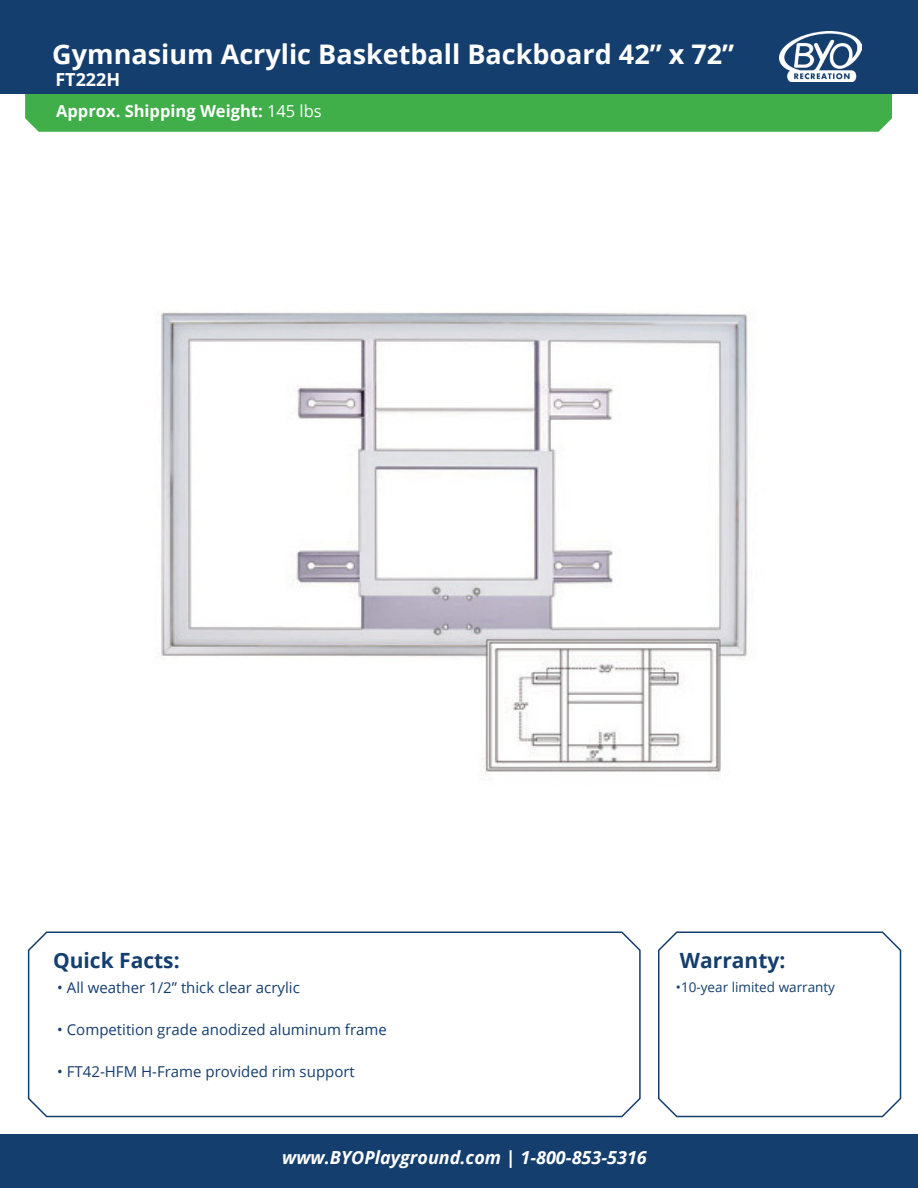
<style>
.page{position:relative;width:918px;height:1188px;background:#fff}
.page>*{position:absolute;margin:0;border:0;box-sizing:border-box;transform-origin:0 0}
.t1{font:700 27px "Open Sans";color:#fff}
.t2{font:700 21px "Open Sans";color:#143e6e}
.t3{font:italic 700 18px "Open Sans";color:#fff}
.t4{font:700 18px "Open Sans";color:#fff}
.t5{font:700 16.5px "Open Sans";color:#fff}
.t6{font:15px "Open Sans";color:#143e6e}
.t7{font:13.5px "Open Sans";color:#143e6e}
.s1{font-weight:400}
</style>
<div class="page">
<div style="left:25px;top:94px;width:867px;height:38px;background:#40ae49"></div>
<div style="left:0;top:1134px;width:918px;height:54px;background:#143e6e"></div>
<div style="left:0;top:0;width:918px;height:94px;background:#143e6e"></div>
<svg style="left:658px;top:931px;width:244px;height:187px"></svg>
<svg style="left:27px;top:931px;width:614px;height:187px"></svg>
<img style="left:780px;top:31px;width:82px;height:51px">
<img style="left:160px;top:312px;width:588px;height:462px">
<p class="t1" style="left:52px;top:35px;width:683px">Gymnasium Acrylic Basketball Backboard 42” x 72”</p>
<p class="t4" style="left:55px;top:67px;width:66px">FT222H</p>
<p class="t5" style="left:56px;top:100px;width:267px">Approx. Shipping Weight: <span class="s1">145 lbs</span></p>
<p class="t2" style="left:53px;top:945px;width:128px">Quick Facts:</p>
<p class="t2" style="left:680px;top:945px;width:107px">Warranty:</p>
<p class="t6" style="left:57px;top:977px;width:244px">• All weather 1/2” thick clear acrylic</p>
<p class="t6" style="left:57px;top:1019px;width:331px">• Competition grade anodized aluminum frame</p>
<p class="t6" style="left:57px;top:1061px;width:299px">• FT42-HFM H-Frame provided rim support</p>
<p class="t3" style="left:282px;top:1145px;width:366px">www.BYOPlayground.com | 1-800-853-5316</p>
<p class="t7" style="left:676px;top:978px;width:161px">•10-year limited warranty</p>
</div>
